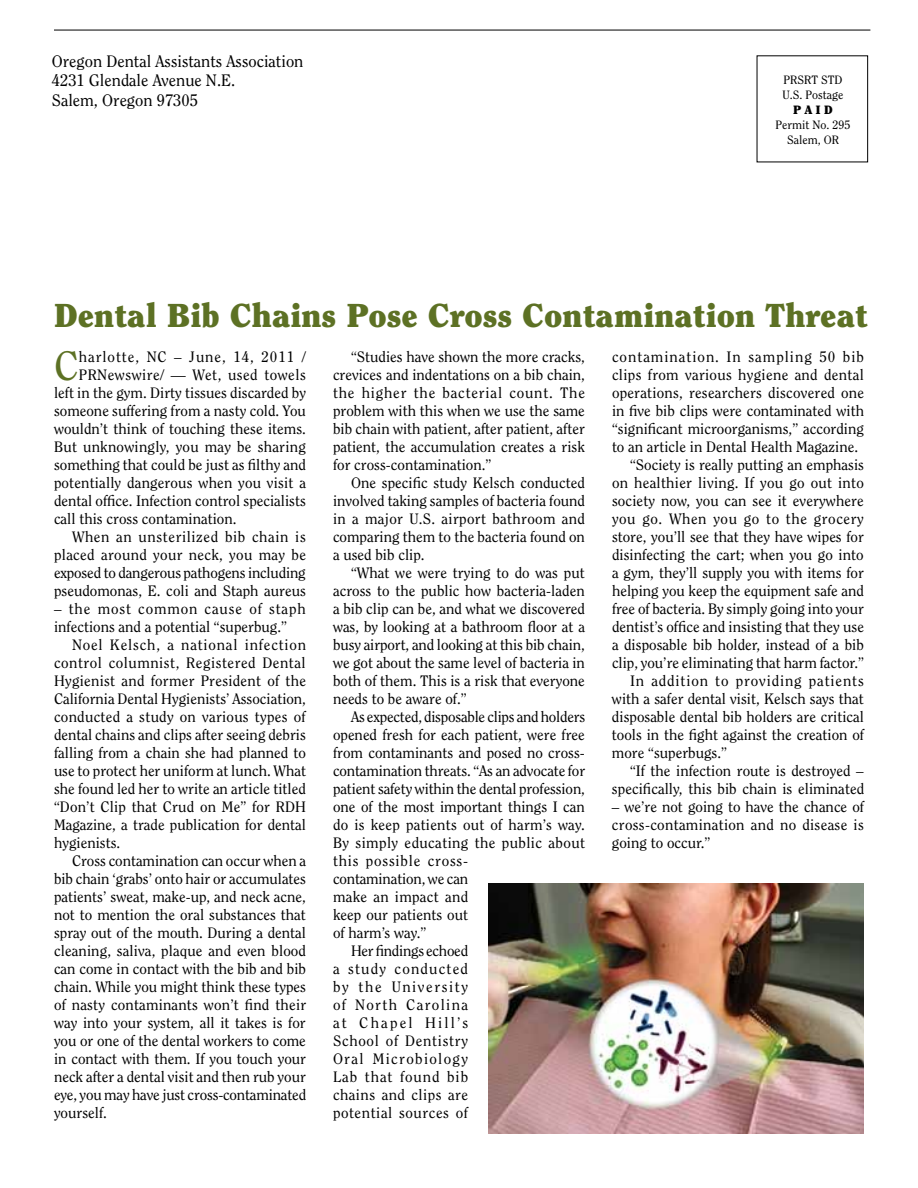
<style>
.page{position:relative;width:918px;height:1188px;background:#fff}
.page>*{position:absolute;margin:0;border:0;box-sizing:border-box;transform-origin:0 0}
.t1{font:40.65px "Clearface";color:#5d7124}
.t2{font:900 33px "Clearface";color:#5d7124}
.t3{font:16.5px/19.5px "Clearface";color:#000}
.t4{font:15px/18px "Clearface";color:#000;text-align:justify}
.t5{font:15px "Clearface";letter-spacing:.02em;color:#000}
.t6{font:15px "Clearface";letter-spacing:.04em;color:#000}
.t7{font:15px "Clearface";letter-spacing:.03em;color:#000}
.t8{font:15px "Clearface";letter-spacing:.06em;color:#000}
.t9{font:15px "Clearface";letter-spacing:.025em;color:#000}
.t10{font:15px "Clearface";letter-spacing:.09em;color:#000}
.t11{font:15px "Clearface";letter-spacing:.065em;color:#000}
.t12{font:15px "Clearface";letter-spacing:.055em;color:#000}
.t13{font:15px "Clearface";letter-spacing:.05em;color:#000}
.t14{font:15px "Clearface";letter-spacing:.035em;color:#000}
.t15{font:15px "Clearface";letter-spacing:.045em;color:#000}
.t16{font:15px "Clearface";letter-spacing:.08em;color:#000}
.t17{font:15px "Clearface";letter-spacing:.105em;color:#000}
.t18{font:15px "Clearface";letter-spacing:.145em;color:#000}
.t19{font:12px/15px "Clearface";color:#000}
.t20{font:900 12px "Clearface";color:#000}
</style>
<div class="page">
<hr style="left:54px;top:30px;width:816px;height:1px;background:#000">
<img style="left:488px;top:884px;width:376px;height:250px">
<p class="t3" style="left:52px;top:51px;width:253px">Oregon Dental Assistants Association<br>4231 Glendale Avenue N.E.<br>Salem, Oregon 97305</p>
<p class="t19" style="left:783px;top:72px;width:62px">PRSRT STD<br>U.S. Postage</p>
<p class="t20" style="left:793px;top:102px;width:41px">P A I D</p>
<p class="t19" style="left:776px;top:117px;width:76px;text-align:center">Permit No. 295<br>Salem, OR</p>
<h2 class="t2" style="left:54px;top:295px;width:815px">Dental Bib Chains Pose Cross Contamination Threat</h2>
<p class="t4" style="left:333px;top:348px;width:254px;text-indent:18px">“Studies have shown the more cracks, crevices and indentations on a bib chain, the higher the bacterial count. The problem with this when we use the same bib chain with patient, after patient, after patient, the accumulation creates a risk for cross-contamination.”</p>
<p class="t4" style="left:333px;top:474px;width:254px;text-indent:18px">One specific study Kelsch conducted involved taking samples of bacteria found in a major U.S. airport bathroom and comparing them to the bacteria found on a used bib clip.</p>
<p class="t4" style="left:333px;top:564px;width:254px;text-indent:18px">“What we were trying to do was put across to the public how bacteria-laden a bib clip can be, and what we discovered was, by looking at a bathroom floor at a busy airport, and looking at this bib chain, we got about the same level of bacteria in both of them. This is a risk that everyone needs to be aware of.”</p>
<p class="t4" style="left:351px;top:708px;width:236px">As expected, disposable clips and holders</p>
<p class="t4" style="left:333px;top:726px;width:253px">opened fresh for each patient, were free</p>
<p class="t4" style="left:333px;top:744px;width:253px">from contaminants and posed no cross-</p>
<p class="t4" style="left:333px;top:762px;width:254px">contamination threats. “As an advocate for</p>
<p class="t4" style="left:333px;top:780px;width:253px">patient safety within the dental profession,</p>
<p class="t4" style="left:333px;top:798px;width:253px">one of the most important things I can</p>
<p class="t4" style="left:333px;top:816px;width:252px">do is keep patients out of harm’s way.</p>
<p class="t9" style="left:333px;top:834px;width:254px">By simply educating the public about</p>
<p class="t13" style="left:333px;top:852px;width:137px">this possible cross-</p>
<p class="t4" style="left:333px;top:870px;width:137px">contamination, we can</p>
<p class="t5" style="left:333px;top:888px;width:137px">make an impact and</p>
<p class="t4" style="left:333px;top:906px;width:137px">keep our patients out</p>
<p class="t4" style="left:333px;top:924px;width:95px">of harm’s way.”</p>
<p class="t4" style="left:351px;top:942px;width:119px">Her findings echoed</p>
<p class="t16" style="left:333px;top:960px;width:137px">a study conducted</p>
<p class="t17" style="left:333px;top:978px;width:137px">by the University</p>
<p class="t10" style="left:333px;top:996px;width:137px">of North Carolina</p>
<p class="t18" style="left:333px;top:1014px;width:137px">at Chapel Hill’s</p>
<p class="t15" style="left:333px;top:1032px;width:137px">School of Dentistry</p>
<p class="t10" style="left:333px;top:1050px;width:137px">Oral Microbiology</p>
<p class="t8" style="left:333px;top:1068px;width:137px">Lab that found bib</p>
<p class="t7" style="left:333px;top:1086px;width:137px">chains and clips are</p>
<p class="t14" style="left:333px;top:1104px;width:137px">potential sources of</p>
<h1 class="t1" style="left:54px;top:342px;width:26px">C</h1>
<p class="t8" style="left:79px;top:348px;width:229px">harlotte, NC – June, 14, 2011 /</p>
<p class="t11" style="left:612px;top:348px;width:254px">contamination. In sampling 50 bib</p>
<p class="t5" style="left:612px;top:366px;width:253px">clips from various hygiene and dental</p>
<p class="t4" style="left:612px;top:384px;width:254px">operations, researchers discovered one</p>
<p class="t4" style="left:612px;top:402px;width:254px">in five bib clips were contaminated with</p>
<p class="t4" style="left:612px;top:420px;width:253px">“significant microorganisms,” according</p>
<p class="t4" style="left:612px;top:438px;width:246px">to an article in Dental Health Magazine.</p>
<p class="t4" style="left:630px;top:456px;width:236px">“Society is really putting an emphasis</p>
<p class="t4" style="left:612px;top:474px;width:253px">on healthier living. If you go out into</p>
<p class="t4" style="left:612px;top:492px;width:253px">society now, you can see it everywhere</p>
<p class="t6" style="left:612px;top:510px;width:253px">you go. When you go to the grocery</p>
<p class="t4" style="left:612px;top:528px;width:253px">store, you’ll see that they have wipes for</p>
<p class="t4" style="left:612px;top:546px;width:253px">disinfecting the cart; when you go into</p>
<p class="t4" style="left:612px;top:564px;width:253px">a gym, they’ll supply you with items for</p>
<p class="t4" style="left:612px;top:582px;width:254px">helping you keep the equipment safe and</p>
<p class="t4" style="left:612px;top:600px;width:253px">free of bacteria. By simply going into your</p>
<p class="t4" style="left:612px;top:618px;width:254px">dentist’s office and insisting that they use</p>
<p class="t4" style="left:612px;top:636px;width:253px">a disposable bib holder, instead of a bib</p>
<p class="t4" style="left:612px;top:654px;width:253px">clip, you’re eliminating that harm factor.”</p>
<p class="t12" style="left:630px;top:672px;width:235px">In addition to providing patients</p>
<p class="t4" style="left:612px;top:690px;width:253px">with a safer dental visit, Kelsch says that</p>
<p class="t4" style="left:612px;top:708px;width:254px">disposable dental bib holders are critical</p>
<p class="t4" style="left:612px;top:726px;width:254px">tools in the fight against the creation of</p>
<p class="t4" style="left:612px;top:744px;width:117px">more “superbugs.”</p>
<p class="t4" style="left:630px;top:762px;width:235px">“If the infection route is destroyed –</p>
<p class="t4" style="left:612px;top:780px;width:254px">specifically, this bib chain is eliminated</p>
<p class="t4" style="left:612px;top:798px;width:254px">– we’re not going to have the chance of cross-contamination and no disease is going to occur.”</p>
<p class="t7" style="left:79px;top:366px;width:228px">PRNewswire/ — Wet, used towels</p>
<p class="t4" style="left:54px;top:384px;width:254px">left in the gym. Dirty tissues discarded by</p>
<p class="t4" style="left:54px;top:402px;width:253px">someone suffering from a nasty cold. You</p>
<p class="t4" style="left:54px;top:420px;width:252px">wouldn’t think of touching these items.</p>
<p class="t4" style="left:54px;top:438px;width:253px">But unknowingly, you may be sharing</p>
<p class="t4" style="left:54px;top:456px;width:254px">something that could be just as filthy and</p>
<p class="t4" style="left:54px;top:474px;width:254px">potentially dangerous when you visit a</p>
<p class="t4" style="left:54px;top:492px;width:253px">dental office. Infection control specialists</p>
<p class="t4" style="left:54px;top:510px;width:182px">call this cross contamination.</p>
<p class="t6" style="left:72px;top:528px;width:235px">When an unsterilized bib chain is</p>
<p class="t5" style="left:54px;top:546px;width:254px">placed around your neck, you may be</p>
<p class="t4" style="left:54px;top:564px;width:253px">exposed to dangerous pathogens including</p>
<p class="t4" style="left:54px;top:582px;width:254px">pseudomonas, E. coli and Staph aureus</p>
<p class="t4" style="left:54px;top:600px;width:253px">– the most common cause of staph infections and a potential “superbug.”</p>
<p class="t4" style="left:54px;top:636px;width:254px;text-indent:18px">Noel Kelsch, a national infection control columnist, Registered Dental Hygienist and former President of the California Dental Hygienists’ Association, conducted a study on various types of dental chains and clips after seeing debris falling from a chain she had planned to use to protect her uniform at lunch. What she found led her to write an article titled “Don’t Clip that Crud on Me” for RDH Magazine, a trade publication for dental hygienists.</p>
<p class="t4" style="left:54px;top:852px;width:254px;text-indent:18px">Cross contamination can occur when a bib chain ‘grabs’ onto hair or accumulates patients’ sweat, make-up, and neck acne, not to mention the oral substances that spray out of the mouth. During a dental cleaning, saliva, plaque and even blood can come in contact with the bib and bib chain. While you might think these types of nasty contaminants won’t find their way into your system, all it takes is for you or one of the dental workers to come in contact with them. If you touch your neck after a dental visit and then rub your eye, you may have just cross-contaminated yourself.</p>
</div>
